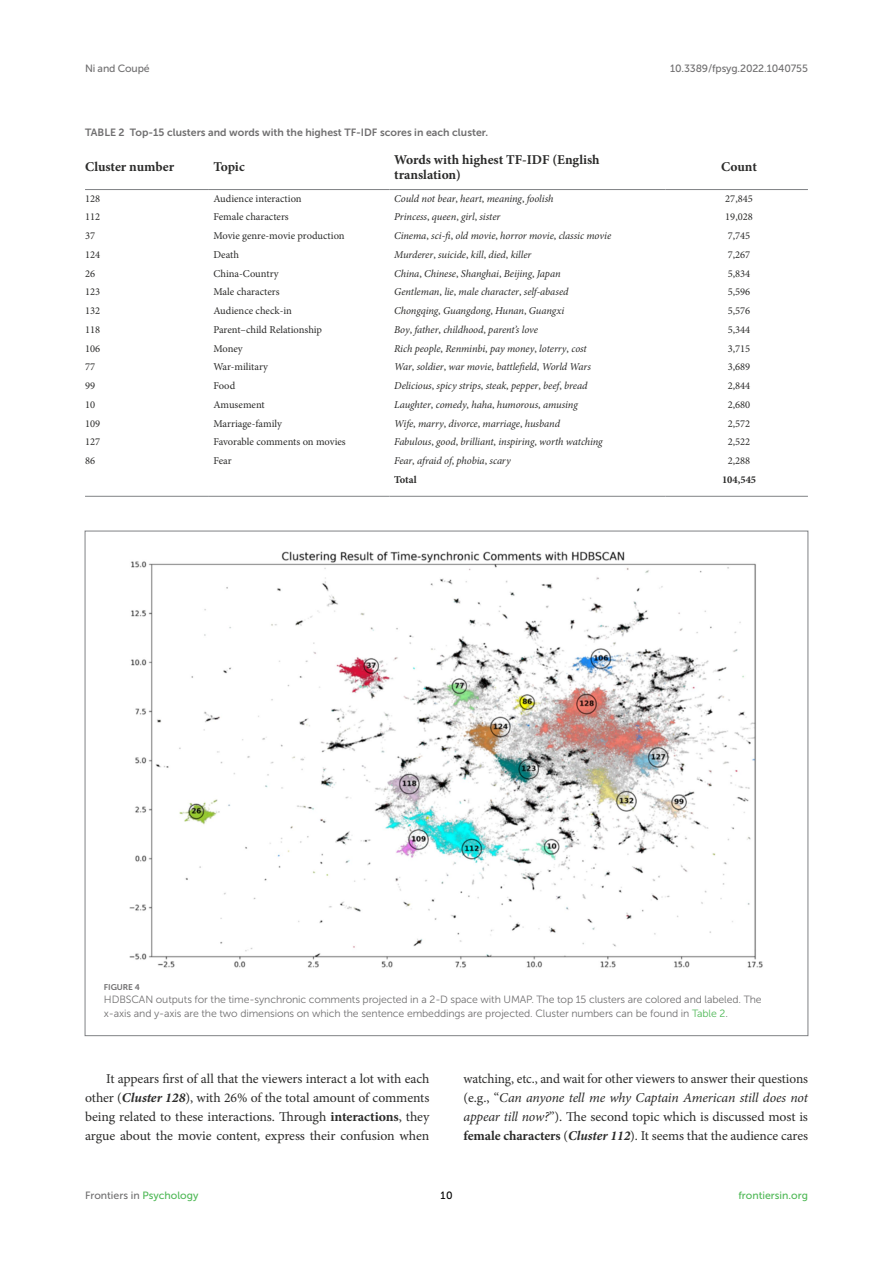
<style>
.page{position:relative;width:893px;height:1263px;background:#fff}
.page>*{position:absolute;margin:0;border:0;box-sizing:border-box;transform-origin:0 0}
.TEXT{font:13.5px/18.8px "Minion Pro";letter-spacing:-.005em;color:#2b2b2a;text-align:justify}
.TB_CH{font:700 13.5px/15px "Minion Pro";letter-spacing:-.005em;color:#2b2b2a}
.TB_TX{font:italic 10.5px "Minion Pro";letter-spacing:-.005em;color:#2b2b2a}
.TB_TX-2{font:10.5px "Minion Pro";color:#2b2b2a}
.FIG_LEG{font:10.5px/13.5px "Museo Sans 300";letter-spacing:-.01em;color:#706f70}
.TT{font:10.5px "Museo Sans 700";color:#706f70}
.t1{font:10.5px "Museo Sans 500";letter-spacing:-.015em;color:#706f70}
.t2{font:10.5px "Museo Sans 500";color:#4eb855}
.TB_TX-3{font:700 10.5px "Minion Pro";color:#2b2b2a}
.t3{font:10.5px "Museo Sans 500";color:#000}
.FIG_HD{font:8.25px "Museo Sans 700";letter-spacing:-.01em;color:#706f70}
.s1{font-style:normal}
.s2{color:#4eb855}
.s3{font-weight:700;font-style:italic}
.s4{font-weight:700}
.s5{font-style:italic}
</style>
<div class="page">
<hr style="left:390px;top:496px;width:276px;height:1px;background:#808285">
<hr style="left:209px;top:496px;width:181px;height:1px;background:#808285">
<hr style="left:666px;top:496px;width:142px;height:1px;background:#808285">
<hr style="left:85px;top:496px;width:124px;height:1px;background:#808285">
<hr style="left:209px;top:189px;width:181px;height:1px;background:#808285">
<hr style="left:390px;top:189px;width:276px;height:1px;background:#808285">
<hr style="left:666px;top:189px;width:142px;height:1px;background:#808285">
<hr style="left:85px;top:189px;width:124px;height:1px;background:#808285">
<img style="left:129px;top:551px;width:634px;height:417px">
<p class="t1" style="left:85px;top:63px;width:66px">Ni and Coupé</p>
<p class="t1" style="left:670px;top:63px;width:139px">10.3389/fpsyg.2022.1040755</p>
<p class="TT" style="left:85px;top:127px;width:405px">TABLE 2 Top-15 clusters and words with the highest TF-IDF scores in each cluster.</p>
<p class="TB_CH" style="left:85px;top:159px;width:91px">Cluster number</p>
<p class="TB_CH" style="left:213px;top:159px;width:33px">Topic</p>
<p class="TB_CH" style="left:394px;top:152px;width:207px">Words with highest TF-IDF (English translation)</p>
<p class="TB_CH" style="left:721px;top:159px;width:37px">Count</p>
<p class="TB_TX-2" style="left:85px;top:191px;width:17px">128</p>
<p class="TB_TX-2" style="left:213px;top:191px;width:90px">Audience interaction</p>
<p class="TB_TX" style="left:394px;top:191px;width:161px">Could not bear<span class="s1">,</span> heart<span class="s1">,</span> meaning<span class="s1">,</span> foolish</p>
<p class="TB_TX-2" style="left:725px;top:191px;width:29px">27,845</p>
<p class="TB_TX-2" style="left:85px;top:210px;width:17px">112</p>
<p class="TB_TX-2" style="left:213px;top:210px;width:77px">Female characters</p>
<p class="TB_TX" style="left:394px;top:210px;width:108px">Princess<span class="s1">,</span> queen<span class="s1">,</span> girl<span class="s1">,</span> sister</p>
<p class="TB_TX-2" style="left:725px;top:210px;width:29px">19,028</p>
<p class="TB_TX-2" style="left:85px;top:229px;width:12px">37</p>
<p class="TB_TX-2" style="left:213px;top:229px;width:133px">Movie genre-movie production</p>
<p class="TB_TX" style="left:394px;top:229px;width:219px">Cinema<span class="s1">,</span> sci-fi<span class="s1">,</span> old movie<span class="s1">,</span> horror movie<span class="s1">,</span> classic movie</p>
<p class="TB_TX-2" style="left:728px;top:229px;width:24px">7,745</p>
<p class="TB_TX-2" style="left:85px;top:248px;width:17px">124</p>
<p class="TB_TX-2" style="left:213px;top:248px;width:27px">Death</p>
<p class="TB_TX" style="left:394px;top:247px;width:139px">Murderer<span class="s1">,</span> suicide<span class="s1">,</span> kill<span class="s1">,</span> died<span class="s1">,</span> killer</p>
<p class="TB_TX-2" style="left:728px;top:248px;width:24px">7,267</p>
<p class="TB_TX-2" style="left:85px;top:266px;width:12px">26</p>
<p class="TB_TX-2" style="left:213px;top:266px;width:67px">China-Country</p>
<p class="TB_TX" style="left:394px;top:266px;width:168px">China<span class="s1">,</span> Chinese<span class="s1">,</span> Shanghai<span class="s1">,</span> Beijing<span class="s1">,</span> Japan</p>
<p class="TB_TX-2" style="left:728px;top:266px;width:24px">5,834</p>
<p class="TB_TX-2" style="left:85px;top:285px;width:17px">123</p>
<p class="TB_TX-2" style="left:213px;top:285px;width:68px">Male characters</p>
<p class="TB_TX" style="left:394px;top:285px;width:176px">Gentleman<span class="s1">,</span> lie<span class="s1">,</span> male character<span class="s1">,</span> self-abased</p>
<p class="TB_TX-2" style="left:728px;top:285px;width:24px">5,596</p>
<p class="TB_TX-2" style="left:85px;top:304px;width:17px">132</p>
<p class="TB_TX-2" style="left:213px;top:304px;width:80px">Audience check-in</p>
<p class="TB_TX" style="left:394px;top:304px;width:172px">Chongqing<span class="s1">,</span> Guangdong<span class="s1">,</span> Hunan<span class="s1">,</span> Guangxi</p>
<p class="TB_TX-2" style="left:728px;top:304px;width:24px">5,576</p>
<p class="TB_TX-2" style="left:85px;top:323px;width:17px">118</p>
<p class="TB_TX-2" style="left:213px;top:323px;width:110px">Parent–child Relationship</p>
<p class="TB_TX" style="left:394px;top:322px;width:145px">Boy<span class="s1">,</span> father<span class="s1">,</span> childhood<span class="s1">,</span> parent’s love</p>
<p class="TB_TX-2" style="left:728px;top:323px;width:24px">5,344</p>
<p class="TB_TX-2" style="left:85px;top:341px;width:17px">106</p>
<p class="TB_TX-2" style="left:213px;top:341px;width:31px">Money</p>
<p class="TB_TX" style="left:394px;top:341px;width:194px">Rich people<span class="s1">,</span> Renminbi<span class="s1">,</span> pay money<span class="s1">,</span> loterry<span class="s1">,</span> cost</p>
<p class="TB_TX-2" style="left:728px;top:341px;width:24px">3,715</p>
<p class="TB_TX-2" style="left:85px;top:360px;width:12px">77</p>
<p class="TB_TX-2" style="left:213px;top:360px;width:56px">War-military</p>
<p class="TB_TX" style="left:394px;top:360px;width:198px">War<span class="s1">,</span> soldier<span class="s1">,</span> war movie<span class="s1">,</span> battlefield<span class="s1">,</span> World Wars</p>
<p class="TB_TX-2" style="left:728px;top:360px;width:24px">3,689</p>
<p class="TB_TX-2" style="left:85px;top:379px;width:12px">99</p>
<p class="TB_TX-2" style="left:213px;top:379px;width:23px">Food</p>
<p class="TB_TX" style="left:394px;top:379px;width:195px">Delicious<span class="s1">,</span> spicy strips<span class="s1">,</span> steak<span class="s1">,</span> pepper<span class="s1">,</span> beef<span class="s1">,</span> bread</p>
<p class="TB_TX-2" style="left:728px;top:379px;width:24px">2,844</p>
<p class="TB_TX-2" style="left:85px;top:398px;width:12px">10</p>
<p class="TB_TX-2" style="left:213px;top:398px;width:53px">Amusement</p>
<p class="TB_TX" style="left:394px;top:397px;width:185px">Laughter<span class="s1">,</span> comedy<span class="s1">,</span> haha<span class="s1">,</span> humorous<span class="s1">,</span> amusing</p>
<p class="TB_TX-2" style="left:728px;top:398px;width:24px">2,680</p>
<p class="TB_TX-2" style="left:85px;top:416px;width:17px">109</p>
<p class="TB_TX-2" style="left:213px;top:416px;width:70px">Marriage-family</p>
<p class="TB_TX" style="left:394px;top:416px;width:167px">Wife<span class="s1">,</span> marry<span class="s1">,</span> divorce<span class="s1">,</span> marriage<span class="s1">,</span> husband</p>
<p class="TB_TX-2" style="left:728px;top:416px;width:24px">2,572</p>
<p class="TB_TX-2" style="left:85px;top:435px;width:17px">127</p>
<p class="TB_TX-2" style="left:213px;top:435px;width:134px">Favorable comments on movies</p>
<p class="TB_TX" style="left:394px;top:435px;width:210px">Fabulous<span class="s1">,</span> good<span class="s1">,</span> brilliant<span class="s1">,</span> inspiring<span class="s1">,</span> worth watching</p>
<p class="TB_TX-2" style="left:728px;top:435px;width:24px">2,522</p>
<p class="TB_TX-2" style="left:85px;top:454px;width:12px">86</p>
<p class="TB_TX-2" style="left:213px;top:454px;width:20px">Fear</p>
<p class="TB_TX" style="left:394px;top:454px;width:118px">Fear<span class="s1">,</span> afraid of<span class="s1">,</span> phobia<span class="s1">,</span> scary</p>
<p class="TB_TX-2" style="left:728px;top:454px;width:24px">2,288</p>
<p class="TB_TX-3" style="left:394px;top:472px;width:24px">Total</p>
<p class="TB_TX-3" style="left:722px;top:472px;width:36px">104,545</p>
<p class="FIG_HD" style="left:104px;top:982px;width:37px">FIGURE 4</p>
<p class="FIG_LEG" style="left:104px;top:993px;width:659px">HDBSCAN outputs for the time-synchronic comments projected in a 2-D space with UMAP. The top 15 clusters are colored and labeled. The x-axis and y-axis are the two dimensions on which the sentence embeddings are projected. Cluster numbers can be found in <span class="s2">Table 2</span>.</p>
<p class="TEXT" style="left:85px;top:1070px;width:346px;text-indent:21px">It appears first of all that the viewers interact a lot with each other (<span class="s3">Cluster 128</span>), with 26% of the total amount of comments being related to these interactions. Through <span class="s4">interactions</span>, they argue about the movie content, express their confusion when</p>
<p class="TEXT" style="left:463px;top:1070px;width:346px">watching, etc., and wait for other viewers to answer their questions (e.g., “<span class="s5">Can anyone tell me why Captain American still does not appear till now?</span>”). The second topic which is discussed most is <span class="s4">female characters</span> (<span class="s3">Cluster 112</span>). It seems that the audience cares</p>
<p class="t1" style="left:85px;top:1190px;width:115px">Frontiers in <span class="s2">Psychology</span></p>
<p class="t3" style="left:440px;top:1190px;width:14px">10</p>
<p class="t2" style="left:738px;top:1190px;width:71px">frontiersin.org</p>
</div>
